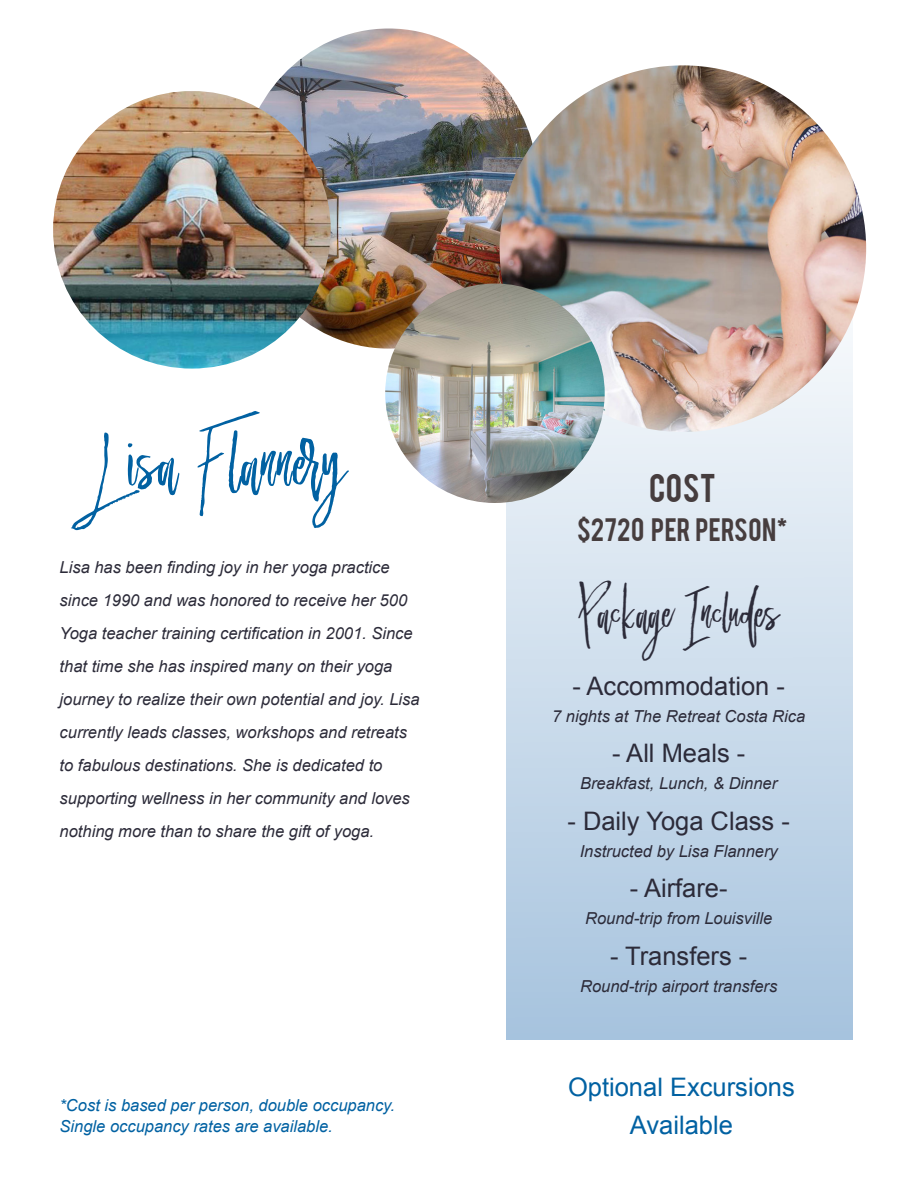
<style>
.page{position:relative;width:918px;height:1188px;background:#fff}
.page>*{position:absolute;margin:0;border:0;box-sizing:border-box;transform-origin:0 0}
.t1{font:66px "Beautiful Dreams Brush";color:#0161a2}
.t2{font:43.5px "Beautiful Dreams Brush";color:#2c2b39}
.t3{font:31.5px "Bebas";color:#463d3e}
.t4{font:25.5px "Arial";color:#2c2b39}
.t5{font:25.5px "Arial";color:#0161a2}
.t6{font:25.5px "Bebas";letter-spacing:.01em;color:#463d3e}
.t7{font:italic 16.5px/33px "Arial";color:#2c2b39}
.t8{font:italic 16.5px "Arial";color:#0161a2}
</style>
<div class="page">
<div style="left:506px;top:292px;width:347px;height:747px;background:linear-gradient(to bottom,#f9fbfc,#a6c3de)"></div>
<img style="left:240px;top:28px;width:299px;height:321px">
<img style="left:500px;top:65px;width:366px;height:367px;border-radius:183px">
<img style="left:385px;top:284px;width:220px;height:219px;border-radius:110px">
<img style="left:53px;top:91px;width:278px;height:278px;border-radius:139px">
<p class="t1" style="left:85px;top:422px;width:264px">Lisa Flannery</p>
<p class="t7" style="left:60px;top:551px;width:362px">Lisa has been finding joy in her yoga practice since 1990 and was honored to receive her 500<br>Yoga teacher training certification in 2001. Since that time she has inspired many on their yoga journey to realize their own potential and joy. Lisa currently leads classes, workshops and retreats to fabulous destinations. She is dedicated to supporting wellness in her community and loves nothing more than to share the gift of yoga.</p>
<p class="t8" style="left:60px;top:1095px;width:337px">*Cost is based per person, double occupancy.</p>
<p class="t8" style="left:60px;top:1116px;width:275px">Single occupancy rates are available.</p>
<p class="t3" style="left:649px;top:465px;width:68px">COST</p>
<p class="t6" style="left:577px;top:511px;width:212px">$2720 PER PERSON*</p>
<p class="t2" style="left:579px;top:586px;width:202px">Package Includes</p>
<p class="t4" style="left:572px;top:669px;width:214px">- Accommodation -</p>
<p class="t7" style="left:552px;top:700px;width:255px">7 nights at The Retreat Costa Rica</p>
<p class="t4" style="left:612px;top:737px;width:135px">- All Meals -</p>
<p class="t7" style="left:580px;top:767px;width:199px">Breakfast, Lunch, &amp; Dinner</p>
<p class="t4" style="left:567px;top:804px;width:224px">- Daily Yoga Class -</p>
<p class="t7" style="left:580px;top:835px;width:200px">Instructed by Lisa Flannery</p>
<p class="t4" style="left:630px;top:872px;width:99px">- Airfare-</p>
<p class="t7" style="left:585px;top:902px;width:189px">Round-trip from Louisville</p>
<p class="t4" style="left:610px;top:939px;width:139px">- Transfers -</p>
<p class="t7" style="left:580px;top:970px;width:199px">Round-trip airport transfers</p>
<p class="t5" style="left:568px;top:1071px;width:228px">Optional Excursions</p>
<p class="t5" style="left:630px;top:1108px;width:104px">Available</p>
</div>
